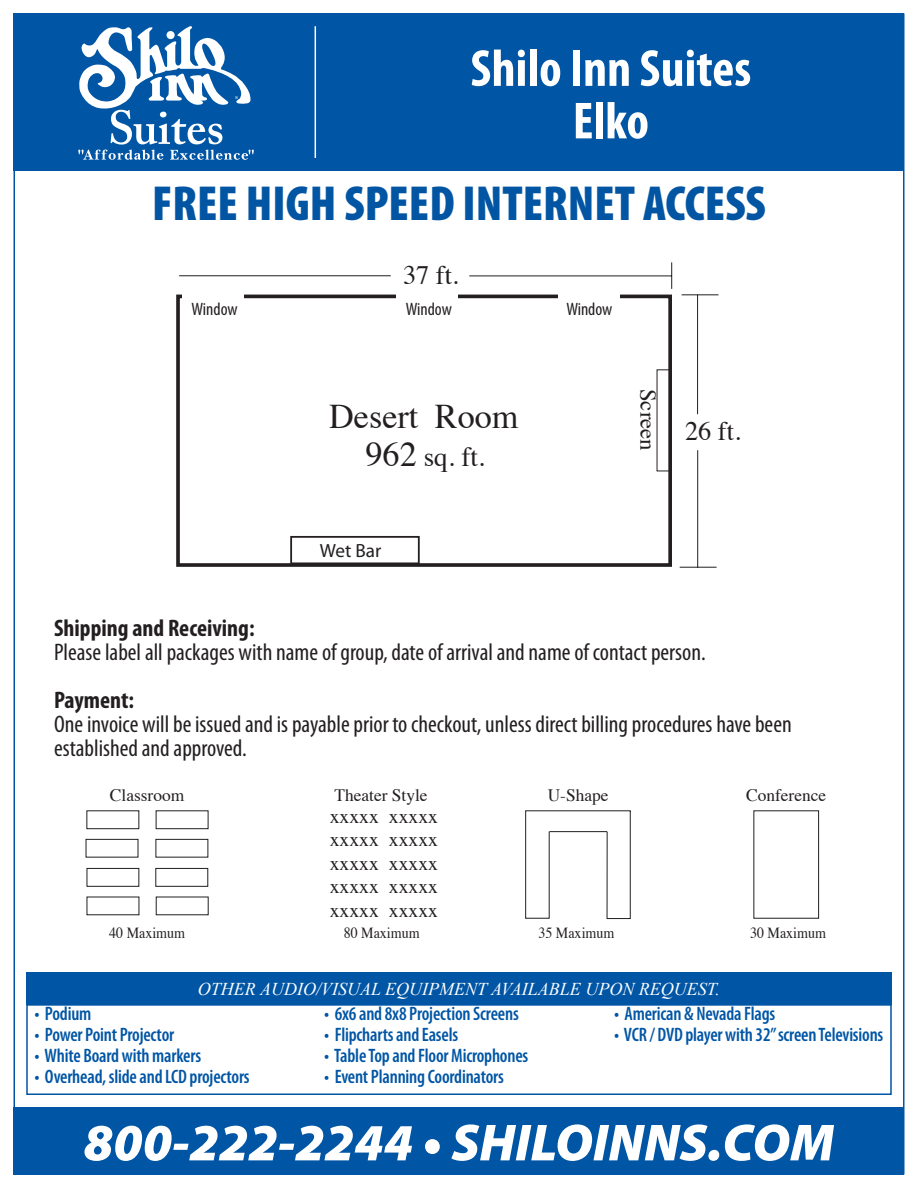
<style>
.page{position:relative;width:918px;height:1188px;background:#fff}
.page>*{position:absolute;margin:0;border:0;box-sizing:border-box;transform-origin:0 0}
.t1{font:italic 900 52.5px "Myriad Pro";color:#fff}
.t2{font:700 condensed 52.5px "Myriad Pro";color:#fff}
.t3{font:900 condensed 49.5px "Myriad Pro";color:#0155a3}
.t4{font:34.65px "Times";color:#231f20}
.t5{font:27.45px "Times";color:#231f20}
.t6{font:26.55px "Times";color:#231f20}
.t7{font:condensed 24px/24px "Myriad Pro";color:#231f20}
.t8{font:700 condensed 24px "Myriad Pro";color:#231f20}
.t9{font:22.65px "Times";color:#231f20}
.t10{font:19.65px/23.5px "Times";color:#231f20;text-align:justify}
.t11{font:600 condensed 19.5px "Myriad Pro";letter-spacing:-.01em;color:#0155a5;scale:.96 1}
.t12{font:19.2px "Myriad Pro";color:#231f20}
.t13{font:italic 18px "Times New Roman";color:#fff}
.t14{font:condensed 18px "Myriad Pro";color:#231f20}
.t15{font:17.4px "Times";color:#231f20}
.t16{font:15.45px "Times";color:#231f20;scale:.91 1}
.s1{font-size:34.65px}
</style>
<div class="page">
<div style="left:14px;top:14px;width:890px;height:157px;background:#0155a5"></div>
<div style="left:14px;top:1107px;width:890px;height:67px;background:#0155a5"></div>
<div style="left:26px;top:972px;width:866px;height:33px;background:#0155a5"></div>
<div style="left:26px;top:1004px;width:866px;height:91px;border:2px solid #0155a5"></div>
<hr style="left:315px;top:26px;width:1px;height:132px;background:#fff">
<svg style="left:78px;top:26px;width:176px;height:134px"></svg>
<svg style="left:86px;top:810px;width:123px;height:105px"></svg>
<svg style="left:525px;top:810px;width:294px;height:109px"></svg>
<div style="left:176px;top:295px;width:496px;height:272px;border:4px solid #231f20"></div>
<hr style="left:179px;top:276px;width:212px;height:1px;background:#231f20">
<hr style="left:469px;top:276px;width:203px;height:1px;background:#231f20">
<svg style="left:671px;top:262px;width:1px;height:27px"></svg>
<hr style="left:682px;top:295px;width:37px;height:1px;background:#231f20">
<hr style="left:697px;top:295px;width:1px;height:119px;background:#231f20">
<hr style="left:697px;top:450px;width:1px;height:118px;background:#231f20">
<div style="left:558px;top:287px;width:62px;height:20px;background:#fff"></div>
<div style="left:182px;top:285px;width:62px;height:20px;background:#fff"></div>
<div style="left:396px;top:290px;width:62px;height:20px;background:#fff"></div>
<svg style="left:657px;top:369px;width:13px;height:102px"></svg>
<div style="left:290px;top:536px;width:130px;height:28px;border:2px solid #231f20"></div>
<hr style="left:680px;top:567px;width:37px;height:1px;background:#231f20">
<p class="t2" style="left:470px;top:39px;width:282px">Shilo Inn Suites</p>
<p class="t2" style="left:573px;top:92px;width:78px">Elko</p>
<p class="t3" style="left:152px;top:175px;width:615px">FREE HIGH SPEED INTERNET ACCESS</p>
<h3 class="t6" style="left:403px;top:250px;width:57px">37 ft.</h3>
<p class="t14" style="left:192px;top:299px;width:48px">Window</p>
<p class="t14" style="left:406px;top:299px;width:48px">Window</p>
<p class="t14" style="left:566px;top:299px;width:48px">Window</p>
<h3 class="t4" style="left:329px;top:384px;width:191px">Desert Room</h3>
<h3 class="t5" style="left:365px;top:431px;width:121px"><span class="s1">962</span> sq. ft.</h3>
<p class="t12" style="left:320px;top:540px;width:63px">Wet Bar</p>
<p class="t9" style="left:669px;top:389px;width:64px;rotate:90deg">Screen</p>
<h3 class="t6" style="left:685px;top:407px;width:57px">26 ft.</h3>
<p class="t8" style="left:54px;top:615px;width:202px">Shipping and Receiving:</p>
<p class="t7" style="left:54px;top:641px;width:653px">Please label all packages with name of group, date of arrival and name of contact person.</p>
<p class="t8" style="left:54px;top:687px;width:82px">Payment:</p>
<p class="t7" style="left:54px;top:713px;width:739px">One invoice will be issued and is payable prior to checkout, unless direct billing procedures have been established and approved.</p>
<p class="t15" style="left:110px;top:779px;width:76px">Classroom</p>
<p class="t15" style="left:334px;top:779px;width:95px">Theater Style</p>
<p class="t15" style="left:746px;top:779px;width:82px">Conference</p>
<p class="t10" style="left:330px;top:802px;width:110px">xxxxx xxxxx xxxxx xxxxx xxxxx xxxxx xxxxx xxxxx xxxxx xxxxx</p>
<p class="t15" style="left:548px;top:779px;width:62px">U-Shape</p>
<p class="t16" style="left:109px;top:918px;width:85px">40 Maximum</p>
<p class="t16" style="left:344px;top:918px;width:85px">80 Maximum</p>
<p class="t16" style="left:538px;top:918px;width:85px">35 Maximum</p>
<p class="t16" style="left:750px;top:918px;width:85px">30 Maximum</p>
<p class="t13" style="left:198px;top:976px;width:524px">OTHER AUDIO/VISUAL EQUIPMENT AVAILABLE UPON REQUEST.</p>
<p class="t11" style="left:34px;top:1003px;width:61px">• Podium</p>
<p class="t11" style="left:34px;top:1024px;width:147px">• Power Point Projector</p>
<p class="t11" style="left:34px;top:1045px;width:175px">• White Board with markers</p>
<p class="t11" style="left:34px;top:1066px;width:226px">• Overhead, slide and LCD projectors</p>
<p class="t11" style="left:324px;top:1003px;width:204px">• 6x6 and 8x8 Projection Screens</p>
<p class="t11" style="left:324px;top:1024px;width:141px">• Flipcharts and Easels</p>
<p class="t11" style="left:324px;top:1045px;width:214px">• Table Top and Floor Microphones</p>
<p class="t11" style="left:324px;top:1066px;width:189px">• Event Planning Coordinators</p>
<p class="t11" style="left:614px;top:1003px;width:169px">• American &amp; Nevada Flags</p>
<p class="t11" style="left:614px;top:1024px;width:282px">• VCR / DVD player with 32” screen Televisions</p>
<h1 class="t1" style="left:84px;top:1113px;width:752px">800-222-2244 • SHILOINNS.COM</h1>
</div>
